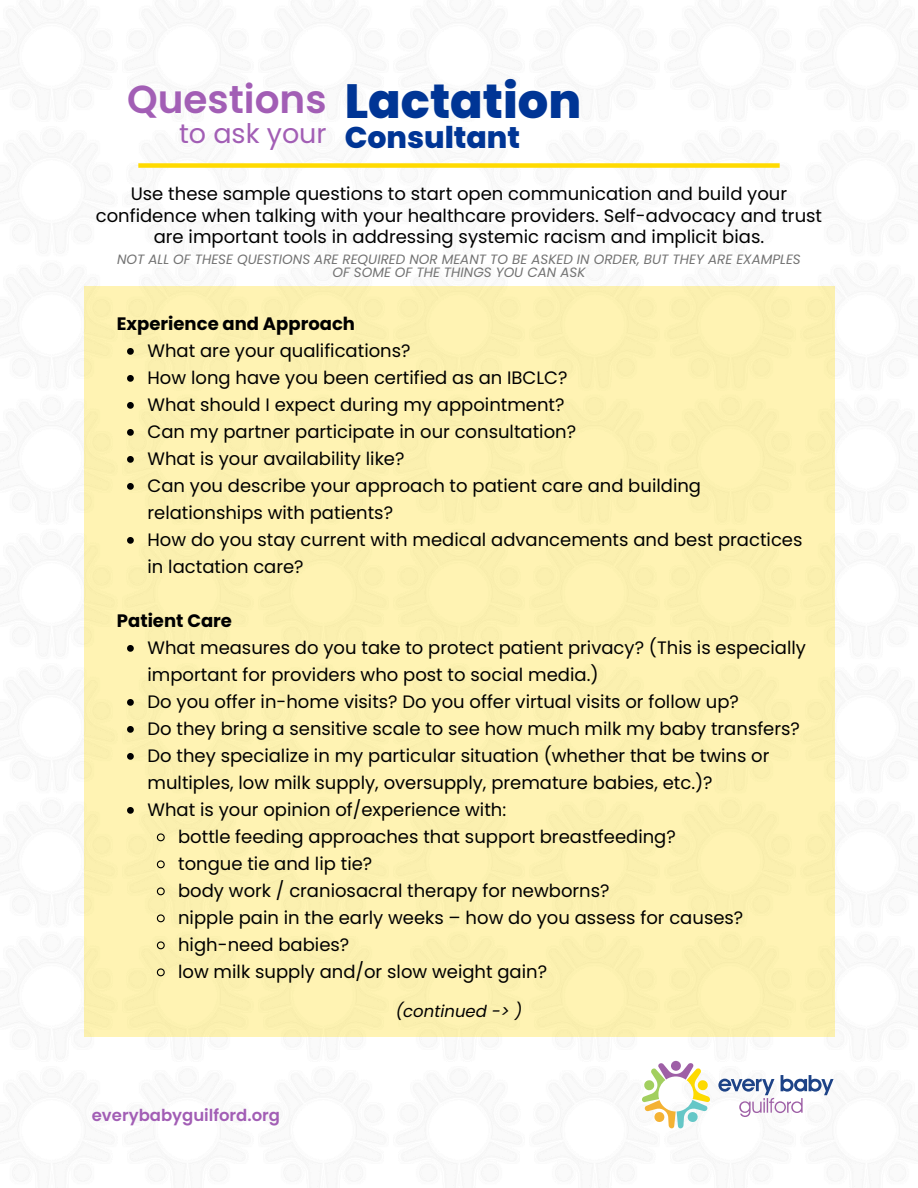
<style>
.page{position:relative;width:918px;height:1188px;background:#fff}
.page>*{position:absolute;margin:0;border:0;box-sizing:border-box;transform-origin:0 0}
.t1{font:800 48px "Poppins";color:#003595}
.t2{font:600 39px "Poppins";color:#a25eb5}
.t3{font:800 30px "Poppins";color:#003595}
.t4{font:27px "Poppins";color:#a25eb5}
.t5{font:18px/27px "Poppins";color:#000}
.t6{font:700 18px "Poppins";color:#000}
.t7{font:600 16.5px "Poppins";color:#a25eb5}
.t8{font:italic 16.5px "Poppins";color:#000}
.t9{font:italic 13.5px/13.5px "Poppins";color:#737373;text-align:center}
</style>
<div class="page">
<div style="left:84px;top:287px;width:750px;height:750px;background:#fdf2b1"></div>
<div style="left:138px;top:163px;width:642px;height:5px;background:#ffda00"></div>
<svg style="left:127px;top:348px;width:7px;height:7px"></svg>
<svg style="left:127px;top:375px;width:7px;height:7px"></svg>
<svg style="left:127px;top:402px;width:7px;height:7px"></svg>
<svg style="left:127px;top:429px;width:7px;height:7px"></svg>
<svg style="left:127px;top:456px;width:7px;height:7px"></svg>
<svg style="left:127px;top:483px;width:7px;height:7px"></svg>
<svg style="left:127px;top:537px;width:7px;height:7px"></svg>
<svg style="left:127px;top:645px;width:7px;height:7px"></svg>
<svg style="left:127px;top:699px;width:7px;height:7px"></svg>
<svg style="left:127px;top:726px;width:7px;height:7px"></svg>
<svg style="left:127px;top:753px;width:7px;height:7px"></svg>
<svg style="left:127px;top:807px;width:7px;height:7px"></svg>
<svg style="left:156px;top:833px;width:9px;height:9px"></svg>
<svg style="left:156px;top:860px;width:9px;height:9px"></svg>
<svg style="left:156px;top:887px;width:9px;height:9px"></svg>
<svg style="left:156px;top:914px;width:9px;height:9px"></svg>
<svg style="left:156px;top:941px;width:9px;height:9px"></svg>
<svg style="left:156px;top:968px;width:9px;height:9px"></svg>
<svg style="left:718px;top:1075px;width:116px;height:42px"></svg>
<svg style="left:642px;top:1061px;width:68px;height:67px"></svg>
<h1 class="t2" style="left:127px;top:72px;width:201px">Questions</h1>
<h3 class="t1" style="left:345px;top:68px;width:238px">Lactation</h3>
<h2 class="t4" style="left:179px;top:114px;width:149px">to ask your</h2>
<h3 class="t3" style="left:345px;top:117px;width:177px">Consultant</h3>
<h5 class="t5" style="left:96px;top:183px;width:728px;line-height:21.3px;text-align:center">Use these sample questions to start open communication and build your confidence when talking with your healthcare providers. Self-advocacy and trust are important tools in addressing systemic racism and implicit bias.</h5>
<h4 class="t9" style="left:117px;top:252px;width:685px">NOT ALL OF THESE QUESTIONS ARE REQUIRED NOR MEANT TO BE ASKED IN ORDER, BUT THEY ARE EXAMPLES<br>OF SOME OF THE THINGS YOU CAN ASK</h4>
<h5 class="t6" style="left:117px;top:311px;width:240px">Experience and Approach</h5>
<p class="t5" style="left:148px;top:337px;width:265px">What are your qualifications?</p>
<h4 class="t5" style="left:148px;top:364px;width:422px">How long have you been certified as an IBCLC?</h4>
<p class="t5" style="left:148px;top:391px;width:419px">What should I expect during my appointment?</p>
<p class="t5" style="left:148px;top:418px;width:430px">Can my partner participate in our consultation?</p>
<p class="t5" style="left:148px;top:445px;width:259px">What is your availability like?</p>
<p class="t5" style="left:148px;top:472px;width:555px">Can you describe your approach to patient care and building relationships with patients?</p>
<p class="t5" style="left:148px;top:526px;width:657px">How do you stay current with medical advancements and best practices in lactation care?</p>
<p class="t6" style="left:117px;top:608px;width:117px">Patient Care</p>
<p class="t5" style="left:148px;top:634px;width:660px">What measures do you take to protect patient privacy? (This is especially important for providers who post to social media.)</p>
<h4 class="t5" style="left:148px;top:688px;width:593px">Do you offer in-home visits? Do you offer virtual visits or follow up?</h4>
<p class="t5" style="left:148px;top:715px;width:654px">Do they bring a sensitive scale to see how much milk my baby transfers?</p>
<p class="t5" style="left:148px;top:742px;width:623px">Do they specialize in my particular situation (whether that be twins or multiples, low milk supply, oversupply, premature babies, etc.)?</p>
<p class="t5" style="left:148px;top:796px;width:360px">What is your opinion of/experience with:</p>
<p class="t5" style="left:178px;top:823px;width:499px">bottle feeding approaches that support breastfeeding?</p>
<p class="t5" style="left:178px;top:850px;width:196px">tongue tie and lip tie?</p>
<p class="t5" style="left:178px;top:877px;width:433px">body work / craniosacral therapy for newborns?</p>
<p class="t5" style="left:178px;top:904px;width:567px">nipple pain in the early weeks – how do you assess for causes?</p>
<p class="t5" style="left:178px;top:931px;width:173px">high-need babies?</p>
<p class="t5" style="left:178px;top:958px;width:371px">low milk supply and/or slow weight gain?</p>
<p class="t7" style="left:92px;top:1104px;width:190px">everybabyguilford.org</p>
<p class="t8" style="left:396px;top:1000px;width:128px">(continued -&gt; )</p>
</div>
